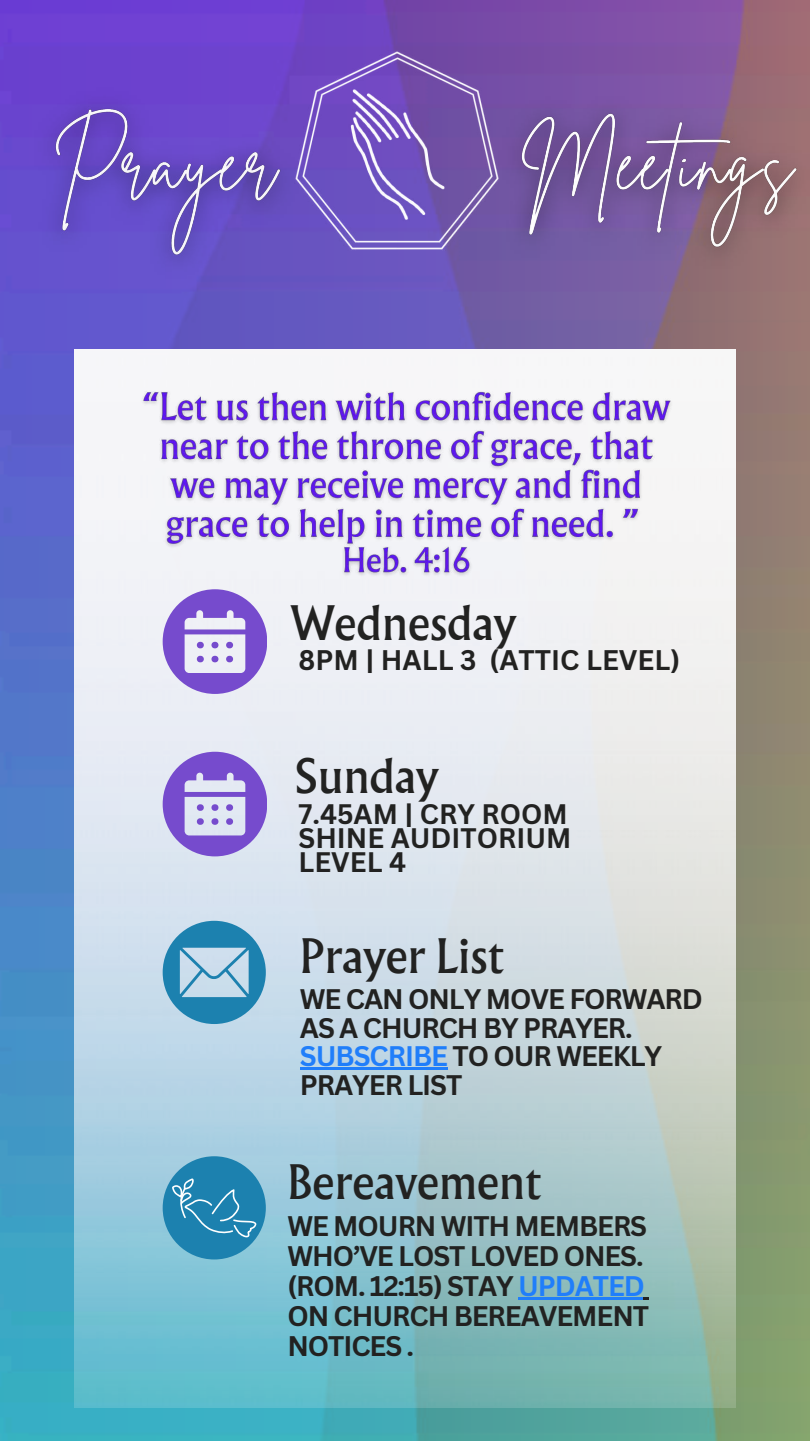
<style>
.page{position:relative;width:810px;height:1441px;background:#fff}
.page>*{position:absolute;margin:0;border:0;box-sizing:border-box;transform-origin:0 0}
.t1{font:42.8px "Albertus Nova";color:#222221}
.t2{font:700 27.6px/30px "Canva Sans";letter-spacing:-.04em;color:#222221}
.t3{font:700 27.6px "Canva Sans";color:#222221}
.t4{font:700 27.4px/24.3px "Canva Sans";color:#222221}
.s1{color:#207efa}
</style>
<div class="page">
<img style="left:0;top:0;width:810px;height:1440px">
<img style="left:295px;top:50px;width:205px;height:200px">
<img style="left:74px;top:349px;width:662px;height:1057px">
<svg style="left:163px;top:589px;width:104px;height:104px"></svg>
<div style="left:226px;top:641px;width:7px;height:7px;background:#764bcd;border-radius:3px"></div>
<svg style="left:163px;top:751px;width:104px;height:104px;background:#a996de"></svg>
<div style="left:226px;top:804px;width:7px;height:6px;background:#764bcd;border-radius:3px"></div>
<svg style="left:163px;top:920px;width:103px;height:103px;background:#72aecd"></svg>
<div style="left:163px;top:1155px;width:103px;height:104px;background:#1c81af;border-radius:50%"></div>
<svg style="left:172px;top:1178px;width:84px;height:59px"></svg>
<img style="left:22px;top:79px;width:290px;height:210px">
<img style="left:491px;top:85px;width:319px;height:196px">
<img style="left:137px;top:384px;width:541px;height:198px">
<hr style="left:300px;top:1067px;width:147px;height:2px;background:#207efa">
<hr style="left:518px;top:1296px;width:126px;height:3px;background:#207efa">
<svg style="left:644px;top:1296px;width:5px;height:3px"></svg>
<h1 class="t1" style="left:291px;top:592px;width:227px">Wednesday</h1>
<p class="t3" style="left:299px;top:640px;width:383px">8PM | HALL 3 (ATTIC LEVEL)</p>
<h1 class="t1" style="left:295px;top:745px;width:145px">Sunday</h1>
<p class="t4" style="left:299px;top:800px;width:274px">7.45AM | CRY ROOM<br>SHINE AUDITORIUM<br>LEVEL 4</p>
<h1 class="t1" style="left:300px;top:925px;width:206px">Prayer List</h1>
<p class="t2" style="left:300px;top:983px;width:404px;line-height:28.5px">WE CAN ONLY MOVE FORWARD<br>AS A CHURCH BY PRAYER.<br><span class="s1">SUBSCRIBE</span> TO OUR WEEKLY<br>PRAYER LIST</p>
<h1 class="t1" style="left:287px;top:1151px;width:256px">Bereavement</h1>
<p class="t2" style="left:287px;top:1209px;width:363px">WE MOURN WITH MEMBERS<br>WHO’VE LOST LOVED ONES. (ROM. 12:15) STAY <span class="s1">UPDATED<br></span>ON CHURCH BEREAVEMENT<br>NOTICES .</p>
</div>
